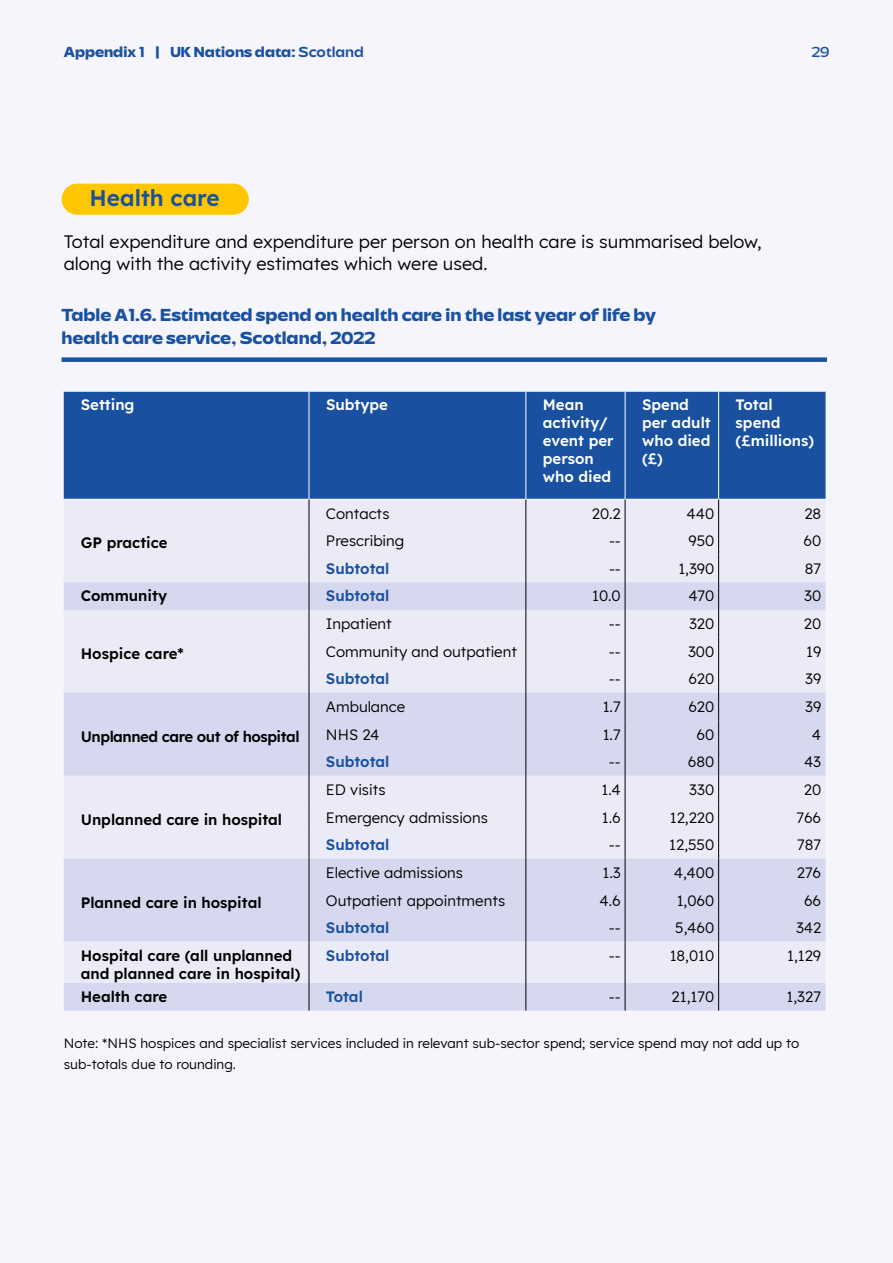
<style>
.page{position:relative;width:893px;height:1263px;background:#f5f5fb}
.page>*{position:absolute;margin:0;border:0;box-sizing:border-box;transform-origin:0 0}
.t1{font:600 22.5px "Lexend";color:#1951a0}
.t2{font:18px/21.6px "Lexend";color:#000}
.t3{font:800 expanded 18px/22.5px "Savior Sans";color:#1951a0}
.t4{font:15px "Lexend";color:#000}
.t5{font:600 15px/18px "Lexend";color:#000}
.t6{font:600 15px/18px "Lexend";color:#fff}
.t7{font:600 15px "Lexend";color:#1951a0}
.t8{font:800 expanded 15px "Savior Sans";color:#1951a0}
.t9{font:600 15px "Lexend";letter-spacing:-.03em;color:#000}
.t10{font:expanded 15px "Savior Sans";color:#1951a0}
.t11{font:13.5px/21.6px "Lexend";color:#000}
.s1{font-weight:500}
</style>
<div class="page">
<div style="left:62px;top:357px;width:765px;height:5px;background:#1951a0"></div>
<div style="left:64px;top:392px;width:761px;height:107px;background:#1951a0"></div>
<div style="left:64px;top:500px;width:761px;height:82px;background:#eaebf7"></div>
<svg style="left:64px;top:582px;width:761px;height:429px;fill:#d5d8ee"></svg>
<hr style="left:64px;top:391px;width:245px;height:1px;background:#fff">
<hr style="left:309px;top:391px;width:217px;height:1px;background:#fff">
<hr style="left:309px;top:391px;width:1px;height:108px;background:#fff">
<hr style="left:526px;top:391px;width:99px;height:1px;background:#fff">
<hr style="left:526px;top:391px;width:1px;height:108px;background:#fff">
<hr style="left:625px;top:391px;width:94px;height:1px;background:#fff">
<hr style="left:625px;top:391px;width:1px;height:108px;background:#fff">
<hr style="left:719px;top:391px;width:106px;height:1px;background:#fff">
<hr style="left:718px;top:391px;width:1px;height:108px;background:#fff">
<hr style="left:64px;top:499px;width:245px;height:1px;background:#fff">
<hr style="left:309px;top:499px;width:217px;height:1px;background:#fff">
<hr style="left:526px;top:499px;width:99px;height:1px;background:#fff">
<hr style="left:625px;top:499px;width:94px;height:1px;background:#fff">
<hr style="left:719px;top:499px;width:106px;height:1px;background:#fff">
<svg style="left:309px;top:499px;width:1px;height:442px"></svg>
<hr style="left:309px;top:941px;width:1px;height:42px;background:#000">
<svg style="left:309px;top:983px;width:1px;height:28px"></svg>
<svg style="left:526px;top:499px;width:1px;height:442px"></svg>
<hr style="left:526px;top:941px;width:1px;height:42px;background:#000">
<svg style="left:526px;top:983px;width:1px;height:28px"></svg>
<svg style="left:625px;top:499px;width:1px;height:442px"></svg>
<hr style="left:625px;top:941px;width:1px;height:42px;background:#000">
<svg style="left:625px;top:983px;width:1px;height:28px"></svg>
<svg style="left:718px;top:499px;width:1px;height:442px"></svg>
<hr style="left:718px;top:941px;width:1px;height:42px;background:#000">
<svg style="left:718px;top:983px;width:1px;height:28px"></svg>
<div style="left:62px;top:184px;width:187px;height:31px;background:#fec700;border-radius:16px"></div>
<p class="t8" style="left:64px;top:43px;width:302px">Appendix 1 | UK Nations data: <span class="s1">Scotland</span></p>
<p class="t10" style="left:812px;top:43px;width:19px">29</p>
<h1 class="t1" style="left:90px;top:181px;width:132px">Health care</h1>
<p class="t2" style="left:64px;top:230px;width:699px">Total expenditure and expenditure per person on health care is summarised below, along with the activity estimates which were used.</p>
<p class="t3" style="left:62px;top:304px;width:596px">Table A1.6. Estimated spend on health care in the last year of life by health care service, Scotland, 2022</p>
<p class="t6" style="left:81px;top:395px;width:55px">Setting</p>
<p class="t6" style="left:326px;top:395px;width:63px">Subtype</p>
<p class="t6" style="left:543px;top:395px;width:72px">Mean activity/ event per person who died</p>
<p class="t6" style="left:642px;top:395px;width:70px">Spend per adult who died (£)</p>
<p class="t6" style="left:736px;top:395px;width:80px">Total spend (£millions)</p>
<p class="t5" style="left:81px;top:533px;width:88px">GP practice</p>
<p class="t4" style="left:326px;top:502px;width:65px">Contacts</p>
<p class="t4" style="left:592px;top:502px;width:31px">20.2</p>
<p class="t4" style="left:687px;top:502px;width:29px">440</p>
<p class="t4" style="left:804px;top:502px;width:18px">28</p>
<p class="t4" style="left:326px;top:530px;width:80px">Prescribing</p>
<p class="t4" style="left:609px;top:530px;width:13px">--</p>
<p class="t4" style="left:688px;top:530px;width:27px">950</p>
<p class="t4" style="left:803px;top:530px;width:19px">60</p>
<p class="t7" style="left:326px;top:557px;width:65px">Subtotal</p>
<p class="t4" style="left:609px;top:558px;width:13px">--</p>
<p class="t4" style="left:678px;top:558px;width:38px">1,390</p>
<p class="t4" style="left:805px;top:558px;width:18px">87</p>
<p class="t5" style="left:81px;top:586px;width:88px">Community</p>
<p class="t7" style="left:326px;top:585px;width:65px">Subtotal</p>
<p class="t4" style="left:592px;top:585px;width:30px">10.0</p>
<p class="t4" style="left:688px;top:585px;width:27px">470</p>
<p class="t4" style="left:804px;top:585px;width:19px">30</p>
<p class="t5" style="left:81px;top:643px;width:105px">Hospice care*</p>
<p class="t9" style="left:81px;top:725px;width:220px">Unplanned care out of hospital</p>
<p class="t5" style="left:81px;top:809px;width:203px">Unplanned care in hospital</p>
<p class="t5" style="left:81px;top:892px;width:182px">Planned care in hospital</p>
<p class="t4" style="left:326px;top:613px;width:67px">Inpatient</p>
<p class="t4" style="left:609px;top:613px;width:13px">--</p>
<p class="t4" style="left:689px;top:613px;width:27px">320</p>
<p class="t4" style="left:804px;top:613px;width:19px">20</p>
<p class="t4" style="left:326px;top:641px;width:193px">Community and outpatient</p>
<p class="t4" style="left:609px;top:641px;width:13px">--</p>
<p class="t4" style="left:688px;top:641px;width:28px">300</p>
<p class="t4" style="left:806px;top:641px;width:17px">19</p>
<p class="t7" style="left:326px;top:668px;width:65px">Subtotal</p>
<p class="t4" style="left:609px;top:668px;width:13px">--</p>
<p class="t4" style="left:688px;top:668px;width:27px">620</p>
<p class="t4" style="left:805px;top:668px;width:18px">39</p>
<p class="t4" style="left:326px;top:696px;width:81px">Ambulance</p>
<p class="t4" style="left:603px;top:696px;width:20px">1.7</p>
<p class="t4" style="left:688px;top:696px;width:27px">620</p>
<p class="t4" style="left:805px;top:696px;width:18px">39</p>
<p class="t4" style="left:326px;top:724px;width:55px">NHS 24</p>
<p class="t4" style="left:603px;top:724px;width:20px">1.7</p>
<p class="t4" style="left:696px;top:724px;width:19px">60</p>
<p class="t4" style="left:812px;top:724px;width:11px">4</p>
<p class="t7" style="left:326px;top:750px;width:65px">Subtotal</p>
<p class="t4" style="left:609px;top:751px;width:13px">--</p>
<p class="t4" style="left:688px;top:751px;width:28px">680</p>
<p class="t4" style="left:804px;top:751px;width:19px">43</p>
<p class="t4" style="left:326px;top:779px;width:61px">ED visits</p>
<p class="t4" style="left:601px;top:779px;width:21px">1.4</p>
<p class="t4" style="left:689px;top:779px;width:27px">330</p>
<p class="t4" style="left:804px;top:779px;width:19px">20</p>
<p class="t4" style="left:326px;top:806px;width:163px">Emergency admissions</p>
<p class="t4" style="left:602px;top:806px;width:20px">1.6</p>
<p class="t4" style="left:670px;top:806px;width:46px">12,220</p>
<p class="t4" style="left:797px;top:806px;width:26px">766</p>
<p class="t7" style="left:326px;top:833px;width:65px">Subtotal</p>
<p class="t4" style="left:609px;top:834px;width:13px">--</p>
<p class="t4" style="left:669px;top:834px;width:47px">12,550</p>
<p class="t4" style="left:797px;top:834px;width:25px">787</p>
<p class="t4" style="left:326px;top:862px;width:139px">Elective admissions</p>
<p class="t4" style="left:602px;top:862px;width:20px">1.3</p>
<p class="t4" style="left:674px;top:862px;width:42px">4,400</p>
<p class="t4" style="left:797px;top:862px;width:26px">276</p>
<p class="t4" style="left:326px;top:889px;width:181px">Outpatient appointments</p>
<p class="t4" style="left:599px;top:889px;width:23px">4.6</p>
<p class="t4" style="left:677px;top:889px;width:39px">1,060</p>
<p class="t4" style="left:804px;top:889px;width:19px">66</p>
<p class="t7" style="left:326px;top:916px;width:65px">Subtotal</p>
<p class="t4" style="left:609px;top:917px;width:13px">--</p>
<p class="t4" style="left:675px;top:917px;width:40px">5,460</p>
<p class="t4" style="left:796px;top:917px;width:27px">342</p>
<p class="t5" style="left:81px;top:945px;width:221px">Hospital care (all unplanned and planned care in hospital)</p>
<p class="t7" style="left:326px;top:944px;width:65px">Subtotal</p>
<p class="t4" style="left:609px;top:945px;width:13px">--</p>
<p class="t4" style="left:670px;top:945px;width:46px">18,010</p>
<p class="t4" style="left:787px;top:945px;width:36px">1,129</p>
<p class="t5" style="left:81px;top:987px;width:88px">Health care</p>
<p class="t7" style="left:326px;top:985px;width:39px">Total</p>
<p class="t4" style="left:609px;top:986px;width:13px">--</p>
<p class="t4" style="left:672px;top:986px;width:44px">21,170</p>
<p class="t4" style="left:787px;top:986px;width:36px">1,327</p>
<p class="t11" style="left:64px;top:1031px;width:737px">Note: *NHS hospices and specialist services included in relevant sub-sector spend; service spend may not add up to sub-totals due to rounding.</p>
</div>
